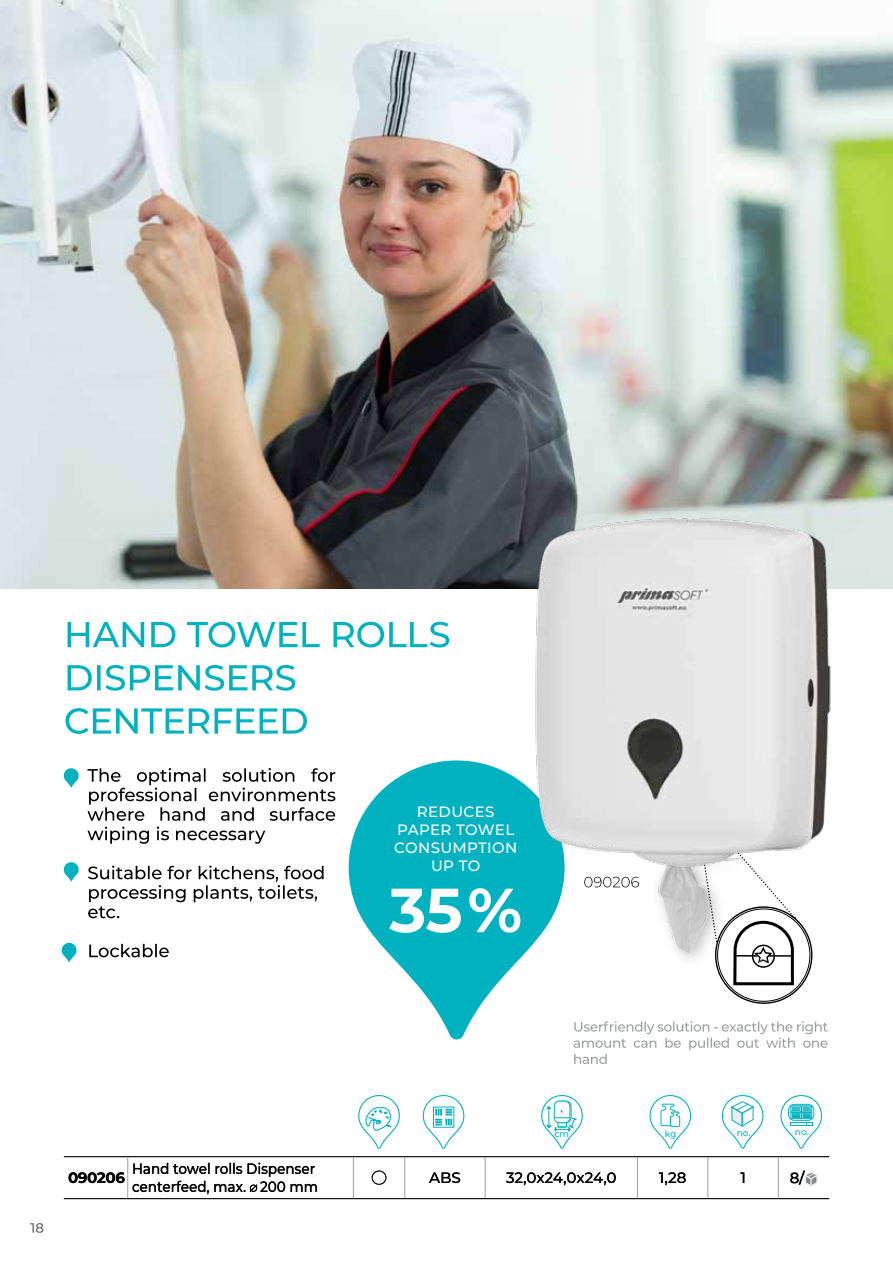
<style>
.page{position:relative;width:893px;height:1263px;background:#fff}
.page>*{position:absolute;margin:0;border:0;box-sizing:border-box;transform-origin:0 0}
.t1{font:700 62.1px "Montserrat";color:#fff}
.t2{font:500 15px/18px "Montserrat";color:#000;scale:.9 1}
.t3{font:500 15px/18px "Montserrat";letter-spacing:.025em;color:#fff;text-align:center}
.t4{font:500 15px "Montserrat";color:#000}
.t5{font:700 15px "Montserrat";letter-spacing:-.02em;color:#000}
.t6{font:500 9px "Montserrat";color:#00b2c0}
</style>
<div class="page">
<svg style="left:30px;top:1223px;width:13px;height:10px"></svg>
<svg style="left:66px;top:708px;width:241px;height:26px"></svg>
<svg style="left:68px;top:665px;width:227px;height:26px"></svg>
<svg style="left:68px;top:622px;width:381px;height:25px"></svg>
<svg style="left:717px;top:963px;width:95px;height:41px"></svg>
<hr style="left:127px;top:1157px;width:1px;height:41px;background:#9c9e9f">
<hr style="left:353px;top:1157px;width:1px;height:41px;background:#9c9e9f">
<hr style="left:404px;top:1157px;width:1px;height:41px;background:#9c9e9f">
<hr style="left:485px;top:1157px;width:1px;height:41px;background:#9c9e9f">
<hr style="left:637px;top:1157px;width:1px;height:41px;background:#9c9e9f">
<hr style="left:708px;top:1157px;width:1px;height:41px;background:#9c9e9f">
<hr style="left:778px;top:1157px;width:1px;height:41px;background:#9c9e9f">
<hr style="left:64px;top:1156px;width:64px;height:1px;background:#000">
<hr style="left:128px;top:1156px;width:225px;height:1px;background:#000">
<hr style="left:353px;top:1156px;width:52px;height:1px;background:#000">
<hr style="left:405px;top:1156px;width:80px;height:1px;background:#000">
<hr style="left:485px;top:1156px;width:152px;height:1px;background:#000">
<hr style="left:637px;top:1156px;width:71px;height:1px;background:#000">
<hr style="left:708px;top:1156px;width:70px;height:1px;background:#000">
<hr style="left:778px;top:1156px;width:51px;height:1px;background:#000">
<hr style="left:64px;top:1198px;width:64px;height:1px;background:#000">
<hr style="left:128px;top:1198px;width:225px;height:1px;background:#000">
<hr style="left:353px;top:1198px;width:52px;height:1px;background:#000">
<hr style="left:405px;top:1198px;width:80px;height:1px;background:#000">
<hr style="left:485px;top:1198px;width:152px;height:1px;background:#000">
<hr style="left:637px;top:1198px;width:71px;height:1px;background:#000">
<hr style="left:708px;top:1198px;width:70px;height:1px;background:#000">
<hr style="left:778px;top:1198px;width:51px;height:1px;background:#000">
<svg style="left:89px;top:944px;width:80px;height:13px"></svg>
<svg style="left:88px;top:865px;width:236px;height:53px"></svg>
<svg style="left:87px;top:768px;width:248px;height:76px"></svg>
<svg style="left:64px;top:768px;width:15px;height:19px"></svg>
<svg style="left:64px;top:862px;width:15px;height:19px"></svg>
<svg style="left:62px;top:943px;width:15px;height:19px"></svg>
<svg style="left:349px;top:760px;width:216px;height:279px;fill:#00b2c0"></svg>
<img style="left:0;top:0;width:893px;height:588px">
<div style="left:650px;top:849px;width:104px;height:120px;background:#000;opacity:.25"></div>
<img style="left:588px;top:870px;width:225px;height:93px">
<img style="left:529px;top:515px;width:309px;height:355px">
<svg style="left:358px;top:1095px;width:42px;height:54px"></svg>
<svg style="left:422px;top:1095px;width:43px;height:54px"></svg>
<svg style="left:649px;top:1095px;width:43px;height:54px"></svg>
<svg style="left:721px;top:1095px;width:43px;height:54px"></svg>
<svg style="left:780px;top:1095px;width:43px;height:54px"></svg>
<svg style="left:541px;top:1095px;width:42px;height:54px"></svg>
<svg style="left:574px;top:1021px;width:254px;height:43px"></svg>
<svg style="left:584px;top:877px;width:55px;height:10px"></svg>
<svg style="left:740px;top:1172px;width:4px;height:11px"></svg>
<svg style="left:659px;top:1172px;width:27px;height:13px"></svg>
<svg style="left:506px;top:1172px;width:110px;height:13px"></svg>
<svg style="left:429px;top:1172px;width:31px;height:11px"></svg>
<svg style="left:69px;top:1172px;width:56px;height:11px"></svg>
<svg style="left:133px;top:1162px;width:184px;height:32px"></svg>
<div style="left:372px;top:1170px;width:14px;height:15px;border:1px solid #000;border-radius:50%"></div>
<svg style="left:790px;top:1171px;width:28px;height:16px"></svg>
<p class="t3" style="left:394px;top:802px;width:125px">REDUCES<br>PAPER TOWEL<br>CONSUMPTION<br>UP TO</p>
<h1 class="t1" style="left:389px;top:865px;width:134px">35 %</h1>
<p class="t6" style="left:554px;top:1127px;width:16px">cm</p>
<p class="t6" style="left:665px;top:1127px;width:13px">kg</p>
<p class="t6" style="left:737px;top:1127px;width:15px">no.</p>
<p class="t6" style="left:795px;top:1126px;width:15px">no.</p>
<p class="t5" style="left:68px;top:1167px;width:58px">090206</p>
<p class="t2" style="left:132px;top:1159px;width:208px">Hand towel rolls Dispenser centerfeed, max. 200 mm</p>
<p class="t4" style="left:429px;top:1167px;width:33px">ABS</p>
<p class="t4" style="left:506px;top:1167px;width:112px">32,0x24,0x24,0</p>
<p class="t4" style="left:659px;top:1167px;width:29px">1,28</p>
<p class="t4" style="left:740px;top:1167px;width:7px">1</p>
<p class="t4" style="left:790px;top:1167px;width:16px">8/</p>
</div>
